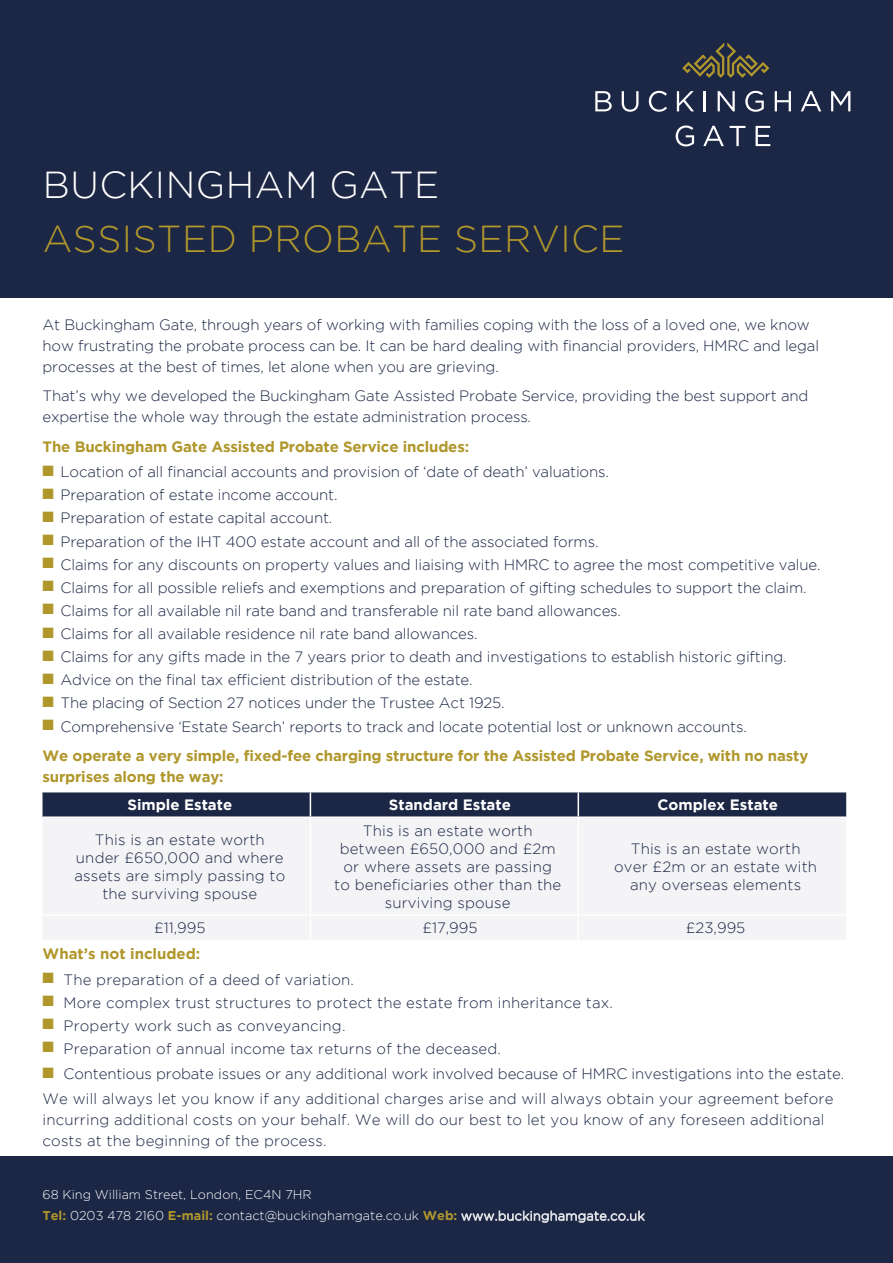
<style>
.page{position:relative;width:893px;height:1263px;background:#fff}
.page>*{position:absolute;margin:0;border:0;box-sizing:border-box;transform-origin:0 0}
.t1{font:300 37.5px "Gotham";letter-spacing:.015em;color:#b0972c}
.t2{font:300 37.5px "Gotham";letter-spacing:.015em;color:#fff}
.t3{font:300 15px/21px "Gotham";letter-spacing:-.01em;color:#1c2645}
.t4{font:300 15px/18px "Gotham";letter-spacing:.01em;color:#1c2645;text-align:center}
.t5{font:700 15px/29.5px "Gotham";letter-spacing:-.01em;color:#b0972c}
.t6{font:700 15px "Gotham";color:#fff}
.t7{font:300 12.75px/21.5px "Gotham";color:#fff}
.s1{color:#b0972c}
.s2{font-weight:300;color:#1c2645}
.s3{font-style:inherit}
.s4{font-weight:700;color:#b0972c}
</style>
<div class="page">
<div style="left:0;top:0;width:893px;height:298px;background:#1c2645"></div>
<div style="left:0;top:1157px;width:893px;height:106px;background:#1c2645"></div>
<svg style="left:595px;top:91px;width:17px;height:20px"></svg>
<svg style="left:622px;top:91px;width:16px;height:21px"></svg>
<svg style="left:649px;top:91px;width:18px;height:21px"></svg>
<svg style="left:677px;top:91px;width:17px;height:20px"></svg>
<hr style="left:704px;top:91px;width:2px;height:20px;background:#fff">
<svg style="left:718px;top:91px;width:17px;height:20px"></svg>
<svg style="left:745px;top:91px;width:19px;height:21px"></svg>
<svg style="left:775px;top:91px;width:16px;height:20px"></svg>
<svg style="left:801px;top:91px;width:20px;height:20px"></svg>
<svg style="left:831px;top:91px;width:19px;height:20px"></svg>
<svg style="left:676px;top:126px;width:18px;height:20px"></svg>
<svg style="left:703px;top:126px;width:21px;height:20px"></svg>
<svg style="left:730px;top:126px;width:15px;height:20px"></svg>
<svg style="left:756px;top:126px;width:14px;height:20px"></svg>
<svg style="left:682px;top:43px;width:87px;height:35px"></svg>
<div style="left:43px;top:818px;width:803px;height:121px;background:#f4f4f6"></div>
<hr style="left:43px;top:914px;width:267px;height:2px;background:#fff">
<hr style="left:310px;top:914px;width:268px;height:2px;background:#fff">
<hr style="left:578px;top:914px;width:268px;height:2px;background:#fff">
<hr style="left:310px;top:818px;width:1px;height:96px;background:#fff">
<svg style="left:310px;top:916px;width:1px;height:23px"></svg>
<svg style="left:43px;top:792px;width:803px;height:25px;background:#252f4c"></svg>
<hr style="left:578px;top:818px;width:1px;height:96px;background:#fff">
<svg style="left:578px;top:916px;width:1px;height:23px"></svg>
<h1 class="t2" style="left:43px;top:164px;width:398px">BUCKINGHAM GATE</h1>
<h1 class="t1" style="left:43px;top:218px;width:583px">ASSISTED PROBATE SERVICE</h1>
<p class="t3" style="left:43px;top:314px;width:778px">At Buckingham Gate, through years of working with families coping with the loss of a loved one, we know how frustrating the probate process can be. It can be hard dealing with financial providers, HMRC and legal processes at the best of times, let alone when you are grieving.</p>
<p class="t3" style="left:43px;top:385px;width:767px">That’s why we developed the Buckingham Gate Assisted Probate Service, providing the best support and expertise the whole way through the estate administration process.</p>
<p class="t5" style="left:43px;top:431px;width:428px">The Buckingham Gate Assisted Probate Service includes:</p>
<p class="t3" style="left:43px;top:461px;width:568px"><span class="s1">■</span> Location of all financial accounts and provision of ‘date of death’ valuations.</p>
<p class="t3" style="left:43px;top:484px;width:296px"><span class="s1">■</span> Preparation of estate income account.</p>
<p class="t3" style="left:43px;top:507px;width:291px"><span class="s1">■</span> Preparation of estate capital account.</p>
<p class="t3" style="left:43px;top:531px;width:557px"><span class="s1">■</span> Preparation of the IHT 400 estate account and all of the associated forms.</p>
<p class="t3" style="left:43px;top:554px;width:780px"><span class="s1">■</span> Claims for any discounts on property values and liaising with HMRC to agree the most competitive value.</p>
<p class="t3" style="left:43px;top:577px;width:766px"><span class="s1">■</span> Claims for all possible reliefs and exemptions and preparation of gifting schedules to support the claim.</p>
<p class="t3" style="left:43px;top:600px;width:580px"><span class="s1">■</span> Claims for all available nil rate band and transferable nil rate band allowances.</p>
<p class="t3" style="left:43px;top:623px;width:436px"><span class="s1">■</span> Claims for all available residence nil rate band allowances.</p>
<p class="t3" style="left:43px;top:646px;width:746px"><span class="s1">■</span> Claims for any gifts made in the 7 years prior to death and investigations to establish historic gifting.</p>
<p class="t3" style="left:43px;top:669px;width:432px"><span class="s1">■</span> Advice on the final tax efficient distribution of the estate.</p>
<p class="t3" style="left:43px;top:692px;width:464px"><span class="s1">■</span> The placing of Section 27 notices under the Trustee Act 1925.</p>
<p class="t5" style="left:43px;top:711px;width:767px">■ <span class="s2">Comprehensive ‘Estate Search’ reports to track and locate potential lost or unknown accounts.<br></span>We operate a very simple, fixed-fee charging structure for the Assisted Probate Service, with no nasty</p>
<p class="t5" style="left:43px;top:762px;width:183px">surprises along the way:</p>
<p class="t6" style="left:127px;top:796px;width:106px">Simple Estate</p>
<p class="t6" style="left:389px;top:796px;width:124px">Standard Estate</p>
<p class="t6" style="left:657px;top:796px;width:122px">Complex Estate</p>
<p class="t4" style="left:74px;top:830px;width:212px">This is an estate worth under £650,000 and where assets are simply passing to the surviving spouse</p>
<p class="t4" style="left:334px;top:821px;width:229px">This is an estate worth between £650,000 and £2m or where assets are passing to beneficiaries other than the surviving spouse</p>
<p class="t4" style="left:614px;top:839px;width:204px">This is an estate worth over £2m or an estate with any overseas elements</p>
<p class="t3" style="left:154px;top:917px;width:53px">£11,995</p>
<p class="t3" style="left:422px;top:917px;width:57px">£17,995</p>
<p class="t3" style="left:686px;top:917px;width:61px">£23,995</p>
<p class="t5" style="left:43px;top:939px;width:159px">What’s not included:</p>
<p class="t4" style="left:43px;top:970px;width:313px"><span class="s1">■</span> The preparation of a deed of variation.</p>
<p class="t4" style="left:43px;top:993px;width:572px"><span class="s1">■</span> More complex trust structures to protect the estate from inheritance tax.</p>
<p class="t4" style="left:43px;top:1016px;width:304px"><span class="s1">■</span> Property work such as conveyancing.</p>
<p class="t4" style="left:43px;top:1039px;width:460px"><span class="s1">■</span> Preparation of annual income tax returns of the deceased.</p>
<p class="t3" style="left:43px;top:1061px;width:803px;line-height:25.2px"><span class="s1">■</span> Contentious probate issues or any additional work involved because of HMRC investigations into the estate.<br>We will always let you know if any additional charges arise and will always obtain your agreement before</p>
<p class="t4" style="left:43px;top:1109px;width:783px;line-height:21px;text-align:left">incurring additional costs on your behalf. We will do our best to let you know of any foreseen additional costs at the beginning of the process.</p>
<p class="t7" style="left:43px;top:1183px;width:604px"><span class="s3">68 King William Street, London, EC4N 7HR<br></span><span class="s4">Tel:</span> 0203 478 2160 <span class="s4">E-mail:</span> contact@buckinghamgate.co.uk <span class="s4">Web:</span> www.buckinghamgate.co.uk</p>
</div>
